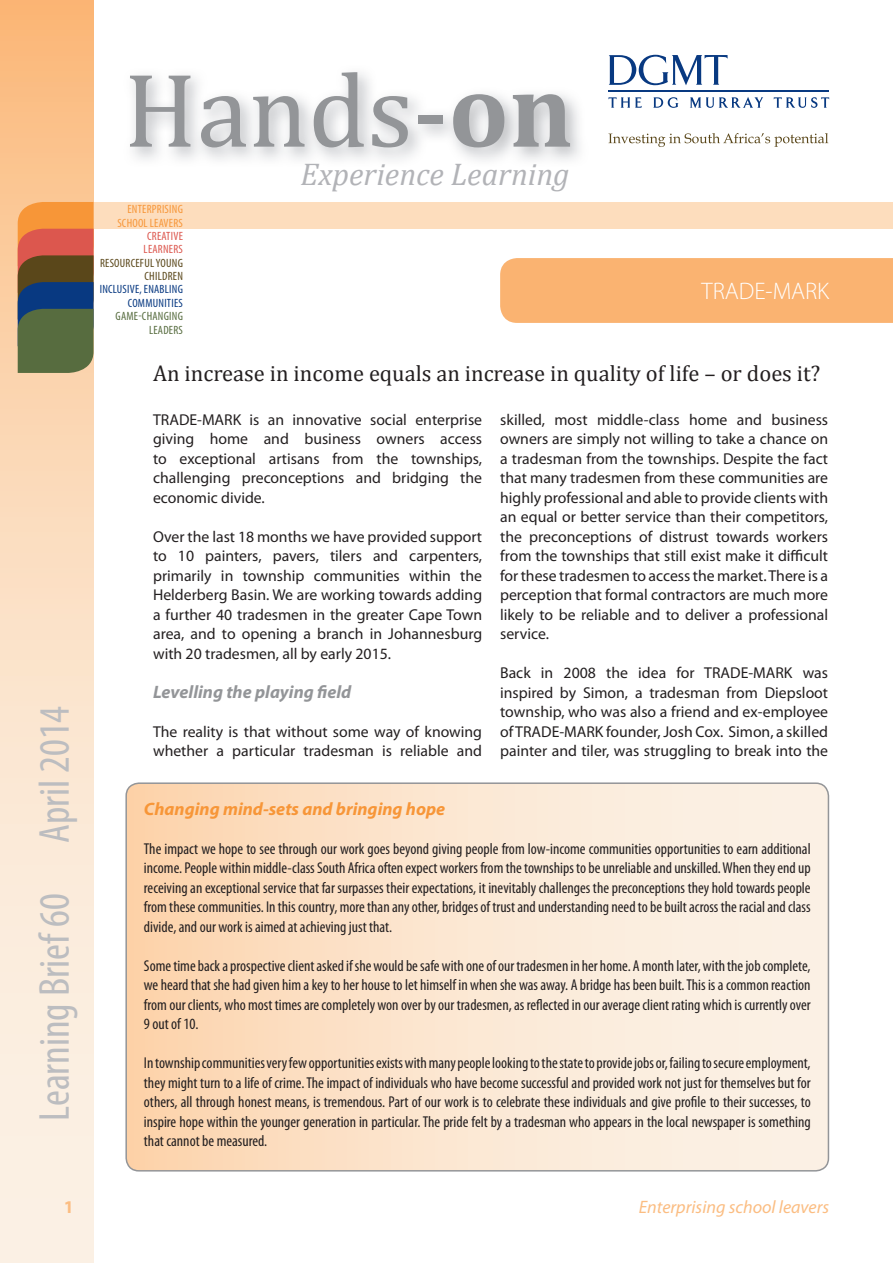
<style>
.page{position:relative;width:893px;height:1263px;background:#fff}
.page>*{position:absolute;margin:0;border:0;box-sizing:border-box;transform-origin:0 0}
.t1{font:106.5px "Cambria";color:#939598}
.t2{font:condensed 43.5px "Myriad Pro";color:#bcbdc0}
.t3{font:italic 31.5px "Cambria";color:#b2b3b7}
.t4{font:300 24px "Myriad Pro";color:#fff}
.t5{font:22.5px "Cambria";color:#231f20}
.t6{font:italic 700 18px "Myriad Pro";color:#f79638}
.t7{font:italic 18px "Myriad Pro";color:#fbbd82}
.t8{font:italic 700 18px "Myriad Pro";color:#939598}
.t9{font:700 18px "Myriad Pro";color:#fbbd82}
.t10{font:condensed 15.75px/19.5px "Myriad Pro";color:#231f20;text-align:justify}
.t11{font:15.75px/19.5px "Myriad Pro";color:#231f20;text-align:justify}
.t12{font:condensed 12px/13.5px "Myriad Pro";letter-spacing:.02em;color:#083981;text-align:right}
.t13{font:condensed 12px/13.5px "Myriad Pro";letter-spacing:.02em;color:#f79638;text-align:right}
.t14{font:condensed 12px/13.5px "Myriad Pro";letter-spacing:.02em;color:#5a471a;text-align:right}
.t15{font:condensed 12px/13.5px "Myriad Pro";letter-spacing:.02em;color:#576c3f;text-align:right}
.t16{font:condensed 12px/13.5px "Myriad Pro";letter-spacing:.02em;color:#dc574e}
.s1{font-weight:700}
</style>
<div class="page">
<div style="left:64px;top:202px;width:829px;height:27px;background:#fdddbd"></div>
<svg style="left:0;top:0;width:94px;height:1263px;background:#fbdec2"></svg>
<svg style="left:608px;top:97px;width:34px;height:11px"></svg>
<svg style="left:653px;top:97px;width:26px;height:11px"></svg>
<svg style="left:690px;top:97px;width:73px;height:11px"></svg>
<svg style="left:774px;top:97px;width:55px;height:11px"></svg>
<svg style="left:609px;top:55px;width:119px;height:30px"></svg>
<hr style="left:609px;top:91px;width:220px;height:1px;background:#083981">
<svg style="left:608px;top:133px;width:220px;height:14px"></svg>
<svg style="left:18px;top:202px;width:76px;height:171px;background:#7c6346"></svg>
<div style="left:500px;top:258px;width:393px;height:65px;background:#fab371"></div>
<div style="left:126px;top:783px;width:702px;height:388px;background:linear-gradient(to right,#fdd6b1,#fbf5ee);border-radius:13px"></div>
<div style="left:125px;top:782px;width:704px;height:389px;border:2px solid #939598;border-radius:13px"></div>
<h1 class="t1" style="left:124px;top:45px;width:451px">Hands-<span class="s1">on</span></h1>
<h3 class="t3" style="left:301px;top:155px;width:271px">Experience Learning</h3>
<p class="t13" style="left:117px;top:203px;width:67px">ENTERPRISING<br>SCHOOL LEAVERS</p>
<p class="t16" style="left:144px;top:229px;width:41px">CREATIVE<br>LEARNERS</p>
<p class="t14" style="left:100px;top:257px;width:84px">RESOURCEFUL YOUNG<br>CHILDREN</p>
<p class="t12" style="left:100px;top:283px;width:85px">INCLUSIVE, ENABLING<br>COMMUNITIES</p>
<p class="t15" style="left:116px;top:310px;width:69px">GAME-CHANGING<br>LEADERS</p>
<h3 class="t4" style="left:702px;top:282px;width:129px">TRADE-MARK</h3>
<h2 class="t2" style="left:38px;top:1120px;width:416px;rotate:-90deg">Learning Brief 60 April 2014</h2>
<h3 class="t5" style="left:153px;top:360px;width:669px">An increase in income equals an increase in quality of life – or does it?</h3>
<p class="t11" style="left:153px;top:410px;width:331px">TRADE-MARK is an innovative social enterprise giving home and business owners access to exceptional artisans from the townships, challenging preconceptions and bridging the economic divide.</p>
<p class="t11" style="left:153px;top:527px;width:331px">Over the last 18 months we have provided support to 10 painters, pavers, tilers and carpenters, primarily in township communities within the Helderberg Basin. We are working towards adding a further 40 tradesmen in the greater Cape Town area, and to opening a branch in Johannesburg with 20 tradesmen, all by early 2015.</p>
<p class="t8" style="left:153px;top:685px;width:200px">Levelling the playing field</p>
<p class="t11" style="left:153px;top:722px;width:331px">The reality is that without some way of knowing whether a particular tradesman is reliable and</p>
<p class="t11" style="left:500px;top:410px;width:330px">skilled, most middle-class home and business owners are simply not willing to take a chance on a tradesman from the townships. Despite the fact that many tradesmen from these communities are highly professional and able to provide clients with an equal or better service than their competitors, the preconceptions of distrust towards workers from the townships that still exist make it difficult for these tradesmen to access the market. There is a perception that formal contractors are much more likely to be reliable and to deliver a professional service.</p>
<p class="t11" style="left:500px;top:664px;width:330px">Back in 2008 the idea for TRADE-MARK was inspired by Simon, a tradesman from Diepsloot township, who was also a friend and ex-employee of TRADE-MARK founder, Josh Cox. Simon, a skilled painter and tiler, was struggling to break into the</p>
<p class="t6" style="left:144px;top:802px;width:303px">Changing mind-sets and bringing hope</p>
<p class="t10" style="left:144px;top:840px;width:668px">The impact we hope to see through our work goes beyond giving people from low-income communities opportunities to earn additional income. People within middle-class South Africa often expect workers from the townships to be unreliable and unskilled. When they end up receiving an exceptional service that far surpasses their expectations, it inevitably challenges the preconceptions they hold towards people from these communities. In this country, more than any other, bridges of trust and understanding need to be built across the racial and class divide, and our work is aimed at achieving just that.</p>
<p class="t10" style="left:144px;top:957px;width:668px">Some time back a prospective client asked if she would be safe with one of our tradesmen in her home. A month later, with the job complete, we heard that she had given him a key to her house to let himself in when she was away. A bridge has been built. This is a common reaction from our clients, who most times are completely won over by our tradesmen, as reflected in our average client rating which is currently over 9 out of 10.</p>
<p class="t10" style="left:144px;top:1054px;width:668px">In township communities very few opportunities exists with many people looking to the state to provide jobs or, failing to secure employment, they might turn to a life of crime. The impact of individuals who have become successful and provided work not just for themselves but for others, all through honest means, is tremendous. Part of our work is to celebrate these individuals and give profile to their successes, to inspire hope within the younger generation in particular. The pride felt by a tradesman who appears in the local newspaper is something that cannot be measured.</p>
<p class="t9" style="left:64px;top:1200px;width:11px">1</p>
<p class="t7" style="left:639px;top:1200px;width:192px">Enterprising school leavers</p>
</div>
